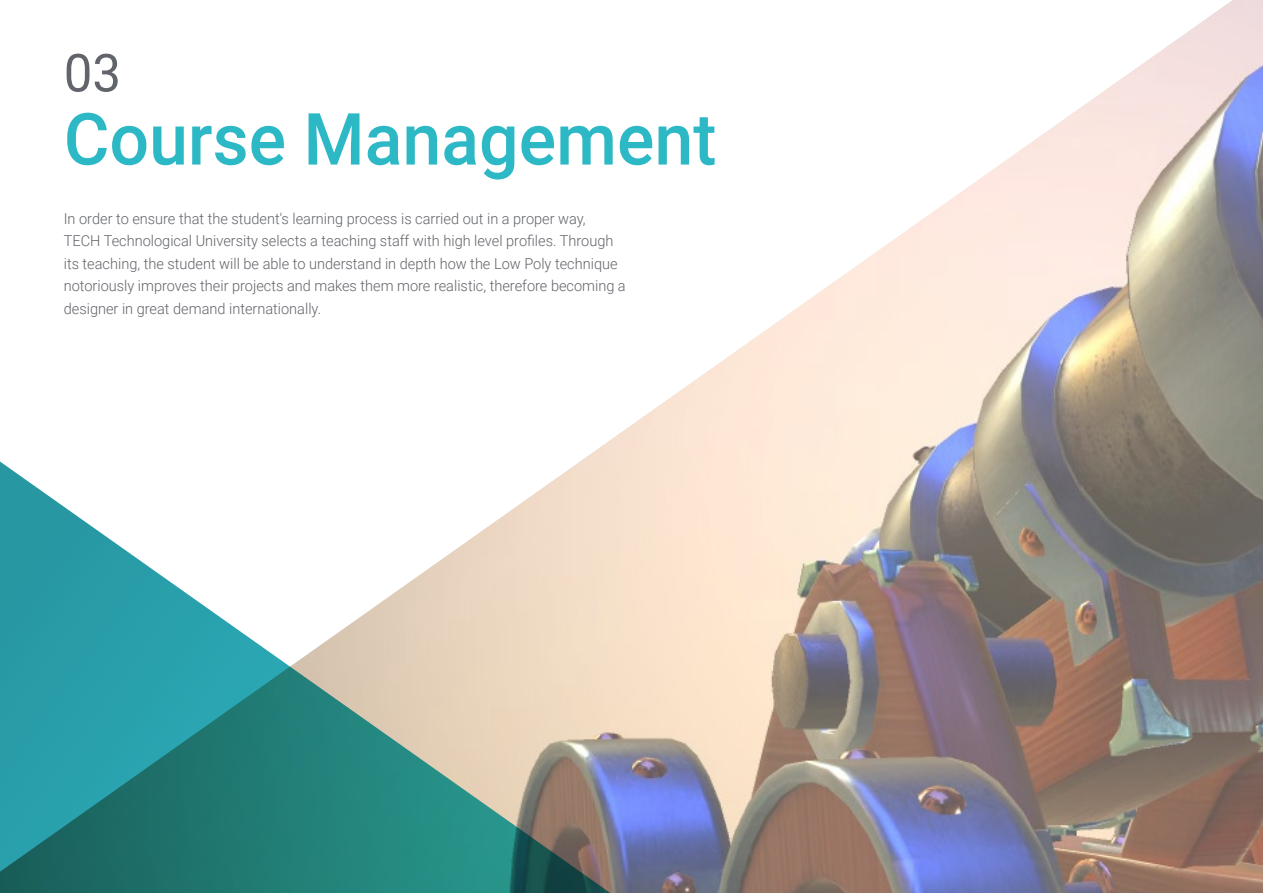
<style>
.page{position:relative;width:1263px;height:893px;background:#fff}
.page>*{position:absolute;margin:0;border:0;box-sizing:border-box;transform-origin:0 0}
.t1{font:500 72px "Roboto";color:#2db8c5}
.t2{font:52.5px "Roboto";color:#61646a}
.t3{font:300 15px/22.5px "Roboto";color:#61646a}
</style>
<div class="page">
<img style="left:602px;top:0;width:661px;height:893px">
<svg style="left:0;top:446px;width:640px;height:447px"></svg>
<h2 class="t2" style="left:64px;top:36px;width:59px">03</h2>
<h1 class="t1" style="left:64px;top:89px;width:654px">Course Management</h1>
<p class="t3" style="left:64px;top:207px;width:563px">In order to ensure that the student's learning process is carried out in a proper way, TECH Technological University selects a teaching staff with high level profiles. Through its teaching, the student will be able to understand in depth how the Low Poly technique notoriously improves their projects and makes them more realistic, therefore becoming a designer in great demand internationally.</p>
</div>
